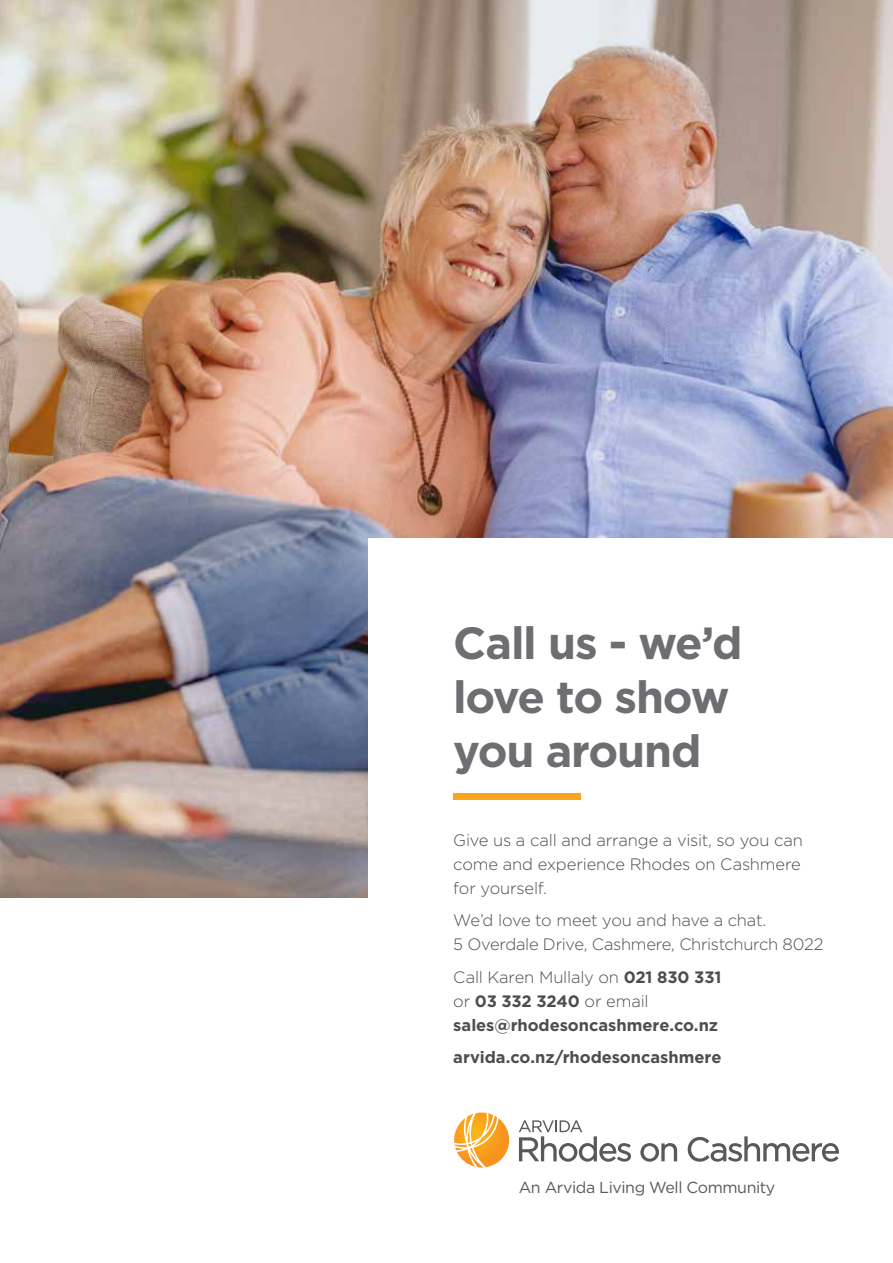
<style>
.page{position:relative;width:893px;height:1263px;background:#fff}
.page>*{position:absolute;margin:0;border:0;box-sizing:border-box;transform-origin:0 0}
.t1{font:700 45px/54px "Gotham";letter-spacing:-.03em;color:#6d6e71}
.t2{font:300 16.5px/24px "Gotham";letter-spacing:-.015em;color:#4d4d4f}
.t3{font:700 16.5px/24px "Gotham";color:#4d4d4f}
.t4{font:15.9px "Gotham";letter-spacing:-.025em;color:#58595b}
.s1{font-weight:300}
</style>
<div class="page">
<img style="left:0;top:0;width:893px;height:897px">
<div style="left:368px;top:538px;width:525px;height:568px;background:#fff"></div>
<div style="left:453px;top:794px;width:128px;height:6px;background:#faa61a"></div>
<svg style="left:519px;top:1120px;width:112px;height:42px"></svg>
<svg style="left:640px;top:1143px;width:37px;height:19px"></svg>
<svg style="left:688px;top:1136px;width:151px;height:26px"></svg>
<svg style="left:454px;top:1112px;width:55px;height:55px"></svg>
<h1 class="t1" style="left:453px;top:616px;width:291px">Call us - we’d love to show you around</h1>
<p class="t2" style="left:453px;top:827px;width:351px">Give us a call and arrange a visit, so you can come and experience Rhodes on Cashmere for yourself.</p>
<p class="t2" style="left:453px;top:908px;width:372px">We’d love to meet you and have a chat.<br>5 Overdale Drive, Cashmere, Christchurch 8022</p>
<p class="t3" style="left:453px;top:965px;width:270px"><span class="s1">Call Karen Mullaly on</span> 021 830 331 <span class="s1">or</span> 03 332 3240 <span class="s1">or email </span>sales@rhodesoncashmere.co.nz</p>
<p class="t3" style="left:453px;top:1045px;width:270px">arvida.co.nz/rhodesoncashmere</p>
<p class="t4" style="left:519px;top:1177px;width:258px">An Arvida Living Well Community</p>
</div>
